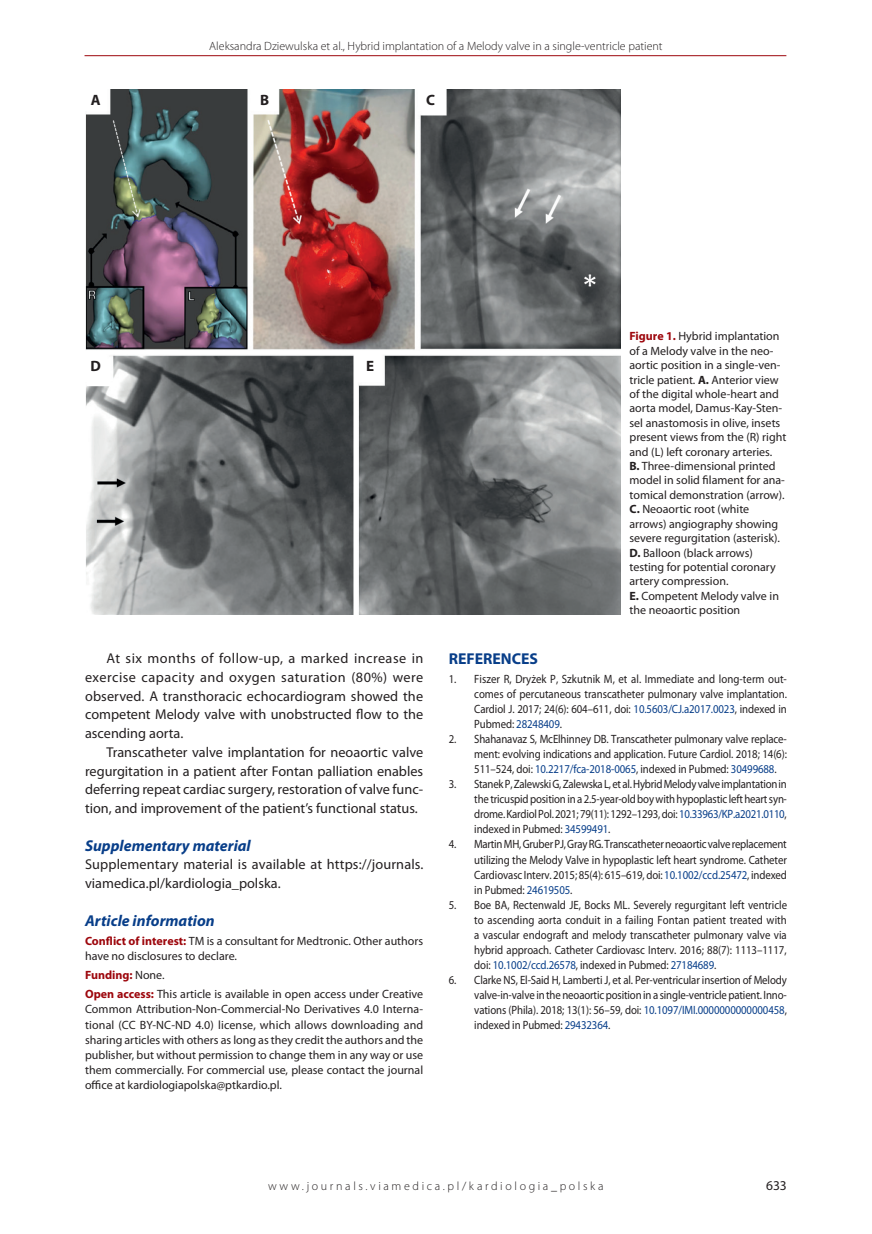
<style>
.page{position:relative;width:872px;height:1234px;background:#fff}
.page>*{position:absolute;margin:0;border:0;box-sizing:border-box;transform-origin:0 0}
.t1{font:italic 700 15.75px "Myriad Pro";color:#083e89}
.t2{font:700 15.75px "Myriad Pro";color:#083e89}
.t3{font:700 15px "Myriad Pro";color:#231f20}
.t4{font:14.25px/18.8px "Myriad Pro";color:#231f20;text-align:justify}
.t5{font:13.5px "Myriad Pro";color:#231f20}
.t6{font:12px/15px "Myriad Pro";color:#231f20;text-align:justify;scale:.9 1}
.t7{font:12px/14.4px "Myriad Pro";color:#231f20}
.t8{font:300 12px "Myriad Pro";color:#231f20}
.t9{font:300 12px "Myriad Pro";letter-spacing:.22em;color:#231f20}
.s1{font-weight:700;color:#9d070d}
.s2{font-weight:700}
.s3{color:#083e89}
</style>
<div class="page">
<hr style="left:85px;top:55px;width:701px;height:1px;background:#9d070d">
<img style="left:85px;top:89px;width:536px;height:525px">
<div style="left:85px;top:89px;width:21px;height:22px;background:#fff"></div>
<div style="left:254px;top:89px;width:21px;height:22px;background:#fff"></div>
<div style="left:420px;top:89px;width:21px;height:22px;background:#fff"></div>
<div style="left:85px;top:355px;width:21px;height:21px;background:#fff"></div>
<div style="left:359px;top:355px;width:22px;height:21px;background:#fff"></div>
<p class="t8" style="left:209px;top:39px;width:455px">Aleksandra Dziewulska et al., Hybrid implantation of a Melody valve in a single-ventricle patient</p>
<p class="t3" style="left:91px;top:90px;width:11px">A</p>
<p class="t3" style="left:260px;top:90px;width:11px">B</p>
<p class="t3" style="left:426px;top:90px;width:10px">C</p>
<p class="t3" style="left:90px;top:356px;width:12px">D</p>
<p class="t3" style="left:366px;top:356px;width:10px">E</p>
<p class="t4" style="left:85px;top:648px;width:340px;text-indent:21px">At six months of follow-up, a marked increase in exercise capacity and oxygen saturation (80%) were observed. A transthoracic echocardiogram showed the competent Melody valve with unobstructed flow to the ascending aorta.</p>
<p class="t4" style="left:85px;top:742px;width:340px;text-indent:21px">Transcatheter valve implantation for neoaortic valve regurgitation in a patient after Fontan palliation enables deferring repeat cardiac surgery, restoration of valve func&shy;tion, and improvement of the patient’s functional status.</p>
<h1 class="t1" style="left:85px;top:834px;width:167px">Supplementary material</h1>
<p class="t4" style="left:85px;top:854px;width:340px">Supplementary material is available at https://journals. viamedica.pl/kardiologia_polska.</p>
<h1 class="t1" style="left:85px;top:909px;width:131px">Article information</h1>
<p class="t7" style="left:85px;top:933px;width:340px;line-height:15px"><span class="s1">Conflict of interest:</span> TM is a consultant for Medtronic. Other authors have no disclosures to declare.</p>
<p class="t7" style="left:85px;top:965px;width:340px;line-height:19.2px"><span class="s1">Funding:</span> None.<br><span class="s1">Open access:</span> This article is available in open access under Creative</p>
<p class="t7" style="left:85px;top:1001px;width:340px;line-height:15px;text-align:justify">Common Attribution-Non-Commercial-No Derivatives 4.0 Interna&shy;tional (CC BY-NC-ND 4.0) license, which allows downloading and sharing articles with others as long as they credit the authors and the publisher, but without permission to change them in any way or use them commercially. For commercial use, please contact the journal office at kardiologiapolska@ptkardio.pl.</p>
<p class="t7" style="left:629px;top:329px;width:158px"><span class="s1">Figure 1.</span> Hybrid implantation of a Melody valve in the neo&shy;aortic position in a single-ven&shy;tricle patient. <span class="s2">A.</span> Anterior view of the digital whole-heart and aorta model, Damus-Kay-Sten&shy;sel anastomosis in olive, insets present views from the (R) right and (L) left coronary arteries.<br><span class="s2">B.</span> Three-dimensional printed model in solid filament for ana&shy;tomical demonstration (arrow).<br><span class="s2">C.</span> Neoaortic root (white arrows) angiography showing severe regurgitation (asterisk).<br><span class="s2">D.</span> Balloon (black arrows) testing for potential coronary artery compression.<br><span class="s2">E.</span> Competent Melody valve in the neoaortic position</p>
<h1 class="t2" style="left:449px;top:648px;width:91px">REFERENCES</h1>
<p class="t6" style="left:474px;top:671px;width:349px;text-indent:-26px">1. Fiszer R, Dryżek P, Szkutnik M, et al. Immediate and long-term out&shy;comes of percutaneous transcatheter pulmonary valve implantation.<br>Cardiol J. 2017; 24(6): 604–611, doi: <span class="s3">10.5603/CJ.a2017.0023</span>, indexed in Pubmed: <span class="s3">28248409</span>.</p>
<p class="t6" style="left:474px;top:731px;width:349px;text-indent:-26px">2. Shahanavaz S, McElhinney DB. Transcatheter pulmonary valve replace&shy;ment: evolving indications and application. Future Cardiol. 2018; 14(6):<br>511–524, doi: <span class="s3">10.2217/fca-2018-0065</span>, indexed in Pubmed: <span class="s3">30499688</span>.</p>
<p class="t6" style="left:474px;top:776px;width:349px;text-indent:-25px">3. Stanek P, Zalewski G, Zalewska L, et al. Hybrid Melody valve implantation in the tricuspid position in a 2.5-year-old boy with hypoplastic left heart syn&shy;drome. Kardiol Pol. 2021; 79(11): 1292–1293, doi: <span class="s3">10.33963/KP.a2021.0110</span>, indexed in Pubmed: <span class="s3">34599491</span>.</p>
<p class="t6" style="left:474px;top:836px;width:349px;text-indent:-26px">4. Martin MH, Gruber PJ, Gray RG. Transcatheter neoaortic valve replacement utilizing the Melody Valve in hypoplastic left heart syndrome. Catheter Cardiovasc Interv. 2015; 85(4): 615–619, doi: <span class="s3">10.1002/ccd.25472</span>, indexed in Pubmed: <span class="s3">24619505</span>.</p>
<p class="t6" style="left:474px;top:896px;width:349px;text-indent:-26px">5. Boe BA, Rectenwald JE, Bocks ML. Severely regurgitant left ventricle to ascending aorta conduit in a failing Fontan patient treated with a vascular endograft and melody transcatheter pulmonary valve via hybrid approach. Catheter Cardiovasc Interv. 2016; 88(7): 1113–1117, doi: <span class="s3">10.1002/ccd.26578</span>, indexed in Pubmed: <span class="s3">27184689</span>.</p>
<p class="t6" style="left:474px;top:971px;width:349px;text-indent:-26px">6. Clarke NS, El-Said H, Lamberti J, et al. Per-ventricular insertion of Melody valve-in-valve in the neoaortic position in a single-ventricle patient. Inno&shy;vations (Phila). 2018; 13(1): 56–59, doi: <span class="s3">10.1097/IMI.0000000000000458</span>, indexed in Pubmed: <span class="s3">29432364</span>.</p>
<p class="t9" style="left:268px;top:1179px;width:337px">www.journals.viamedica.pl/kardiologia_polska</p>
<p class="t5" style="left:766px;top:1176px;width:22px">633</p>
</div>
